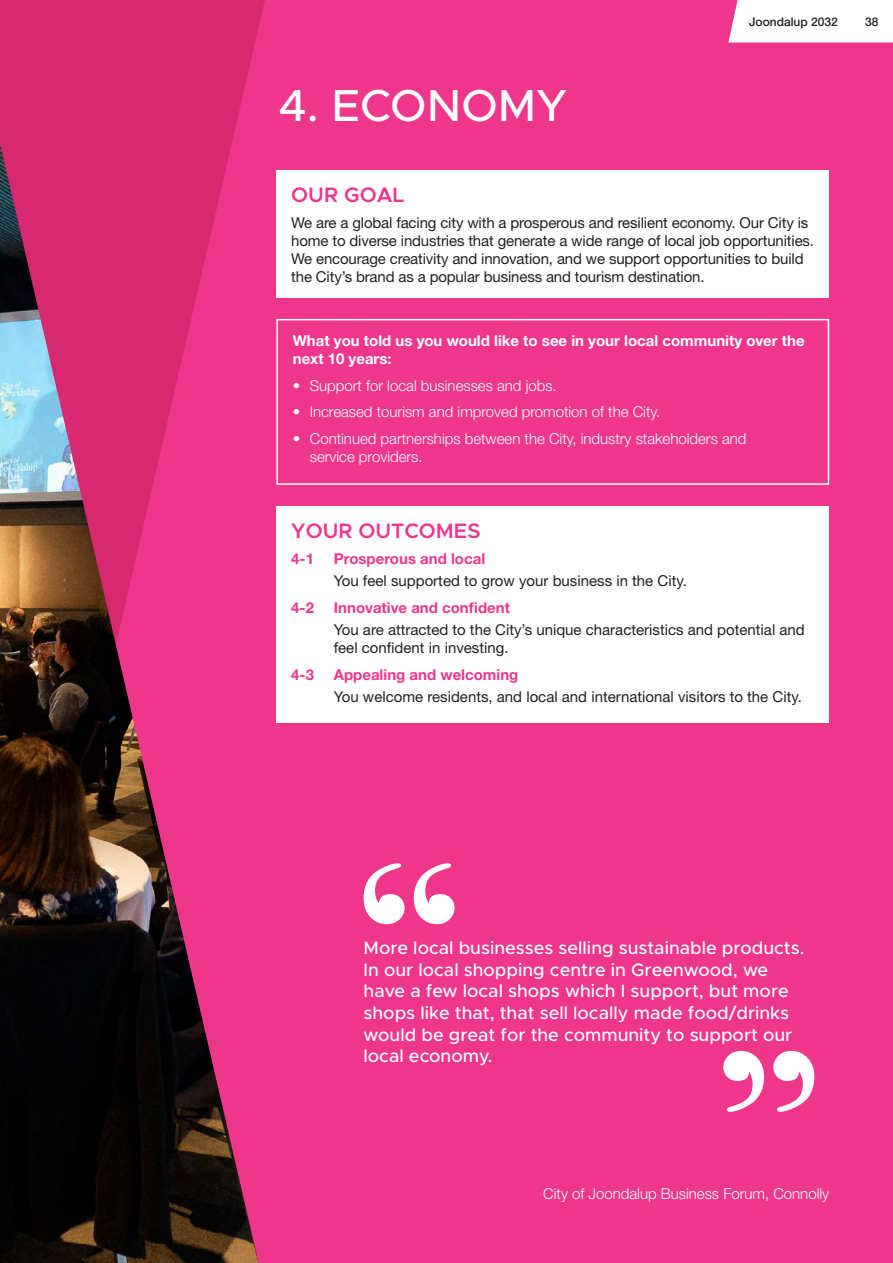
<style>
.page{position:relative;width:893px;height:1263px;background:#ee378b}
.page>*{position:absolute;margin:0;border:0;box-sizing:border-box;transform-origin:0 0}
.HEADER__white{font:500 45px "Metropolis";color:#fff}
.SUBHEAD__white{font:600 21px "Metropolis";color:#ee378b}
.TABLE__white{font:500 18px/21.6px "Metropolis";color:#fff}
.TEXT__body_black{font:15px/18px "Helvetica Neue LT Std";letter-spacing:-.01em;color:#231f20}
.TEXT__body_white{font:300 15px/18px "Helvetica Neue LT Std";color:#fff}
.TEXT__Outcomes_body{font:15px/18px "Helvetica Neue LT Std";color:#231f20}
.TEXT__Outcomes_subhe{font:700 15px "Helvetica Neue LT Std";color:#ee378b}
.TEXT__body_white-2{font:700 15px/18px "Helvetica Neue LT Std";color:#fff}
.t1{font:500 12px "Helvetica Neue LT Std";color:#231f20}
</style>
<div class="page">
<div style="left:0;top:0;width:265px;height:144px;background:#d6296f"></div>
<img style="left:0;top:144px;width:259px;height:1119px">
<div style="left:276px;top:170px;width:553px;height:128px;background:#fff"></div>
<div style="left:276px;top:319px;width:553px;height:166px;border:2px solid #fff"></div>
<div style="left:276px;top:506px;width:553px;height:217px;background:#fff"></div>
<svg style="left:364px;top:863px;width:91px;height:61px"></svg>
<svg style="left:723px;top:1051px;width:91px;height:61px"></svg>
<div style="left:728px;top:0;width:165px;height:43px;background:#fff"></div>
<p class="HEADER__white" style="left:279px;top:77px;width:290px">4. ECONOMY</p>
<p class="t1" style="left:749px;top:14px;width:90px">Joondalup 2032</p>
<p class="t1" style="left:865px;top:14px;width:15px">38</p>
<p class="SUBHEAD__white" style="left:291px;top:181px;width:115px">OUR GOAL</p>
<p class="TEXT__body_black" style="left:291px;top:214px;width:524px">We are a global facing city with a prosperous and resilient economy. Our City is home to diverse industries that generate a wide range of local job opportunities.<br>We encourage creativity and innovation, and we support opportunities to build the City’s brand as a popular business and tourism destination.</p>
<p class="TEXT__body_white-2" style="left:293px;top:331px;width:513px">What you told us you would like to see in your local community over the next 10 years:</p>
<p class="TEXT__body_white" style="left:293px;top:376px;width:265px">• Support for local businesses and jobs.</p>
<p class="TEXT__body_white" style="left:293px;top:402px;width:369px">• Increased tourism and improved promotion of the City.</p>
<p class="TEXT__body_white" style="left:310px;top:429px;width:438px;text-indent:-17px">• Continued partnerships between the City, industry stakeholders and service providers.</p>
<p class="SUBHEAD__white" style="left:291px;top:517px;width:191px">YOUR OUTCOMES</p>
<p class="TEXT__Outcomes_subhe" style="left:291px;top:549px;width:24px">4-1</p>
<p class="TEXT__Outcomes_subhe" style="left:334px;top:549px;width:153px">Prosperous and local</p>
<p class="TEXT__Outcomes_body" style="left:334px;top:572px;width:355px">You feel supported to grow your business in the City.</p>
<p class="TEXT__Outcomes_subhe" style="left:291px;top:598px;width:24px">4-2</p>
<p class="TEXT__Outcomes_subhe" style="left:334px;top:598px;width:178px">Innovative and confident</p>
<p class="TEXT__Outcomes_body" style="left:334px;top:621px;width:472px">You are attracted to the City’s unique characteristics and potential and feel confident in investing.</p>
<p class="TEXT__Outcomes_subhe" style="left:291px;top:665px;width:24px">4-3</p>
<p class="TEXT__Outcomes_subhe" style="left:334px;top:665px;width:186px">Appealing and welcoming</p>
<p class="TEXT__Outcomes_body" style="left:334px;top:687px;width:470px">You welcome residents, and local and international visitors to the City.</p>
<p class="TABLE__white" style="left:364px;top:937px;width:442px">More local businesses selling sustainable products.<br>In our local shopping centre in Greenwood, we have a few local shops which I support, but more shops like that, that sell locally made food/drinks would be great for the community to support our local economy.</p>
<p class="TEXT__body_white" style="left:543px;top:1184px;width:287px">City of Joondalup Business Forum, Connolly</p>
</div>
